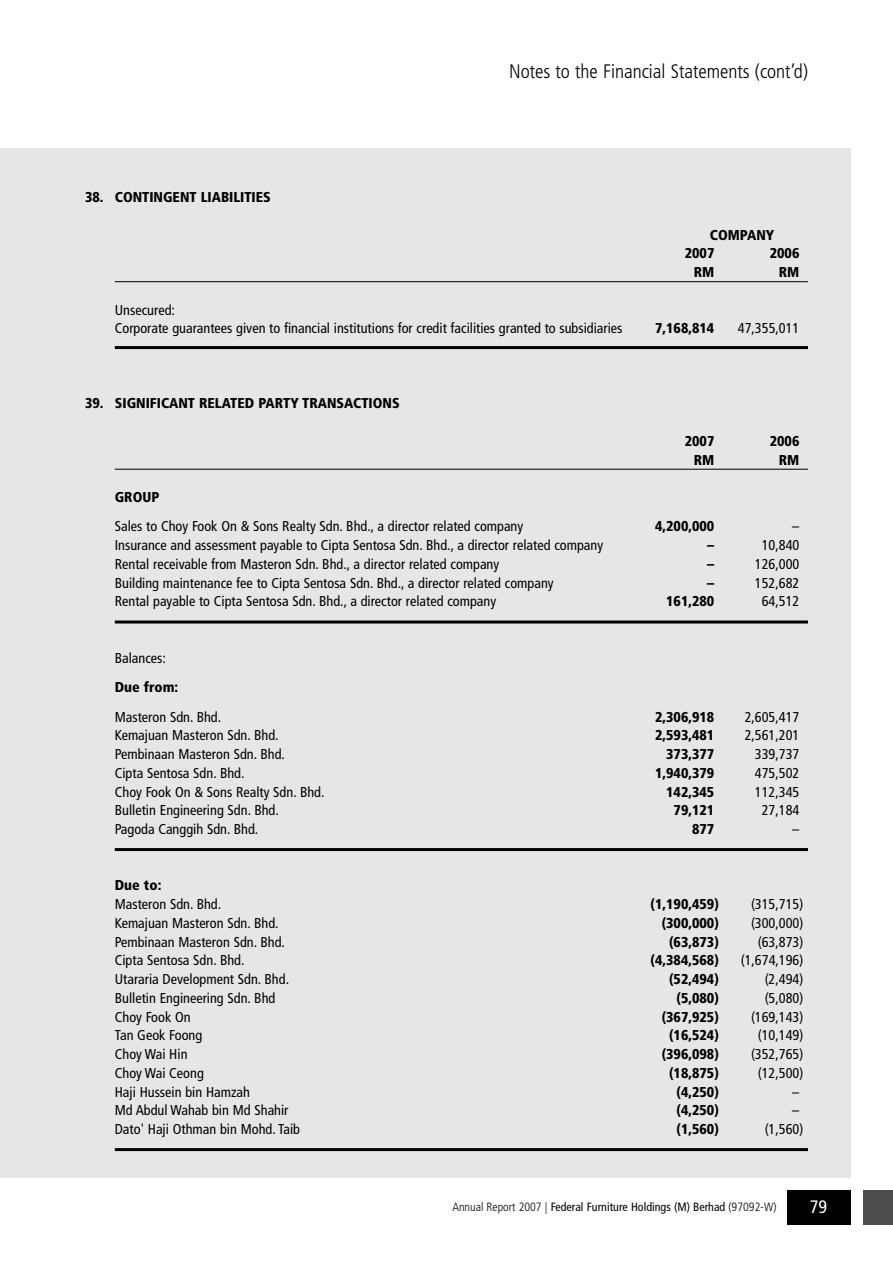
<style>
.page{position:relative;width:893px;height:1263px;background:#fff}
.page>*{position:absolute;margin:0;border:0;box-sizing:border-box;transform-origin:0 0}
.t1{font:300 condensed 19.5px "Frutiger";color:#000}
.t2{font:condensed 18px "Frutiger";color:#fff}
.t3{font:condensed 14.25px/18.8px "Frutiger";color:#000}
.t4{font:900 condensed 14.25px/18.8px "Frutiger";color:#000}
.t5{font:condensed 12px "Frutiger";color:#000}
.s1{font-weight:300}
</style>
<div class="page">
<div style="left:863px;top:1191px;width:30px;height:34px;background:#4d4d4d"></div>
<div style="left:787px;top:1191px;width:63px;height:34px;background:#000"></div>
<div style="left:0;top:149px;width:850px;height:1029px;background:#e6e6e6"></div>
<hr style="left:115px;top:281px;width:693px;height:1px;background:#000">
<hr style="left:115px;top:346px;width:693px;height:3px;background:#000">
<hr style="left:115px;top:469px;width:693px;height:1px;background:#000">
<hr style="left:115px;top:620px;width:693px;height:3px;background:#000">
<hr style="left:115px;top:848px;width:693px;height:3px;background:#000">
<hr style="left:115px;top:1148px;width:693px;height:3px;background:#000">
<p class="t4" style="left:85px;top:189px;width:187px">38. CONTINGENT LIABILITIES</p>
<h1 class="t1" style="left:509px;top:64px;width:300px">Notes to the Financial Statements (cont’d)</h1>
<p class="t4" style="left:685px;top:226px;width:91px;text-indent:25px">COMPANY<br>2007</p>
<p class="t4" style="left:770px;top:245px;width:31px">2006</p>
<p class="t4" style="left:694px;top:264px;width:22px">RM</p>
<p class="t4" style="left:779px;top:264px;width:22px">RM</p>
<p class="t3" style="left:115px;top:301px;width:509px">Unsecured:<br>Corporate guarantees given to financial institutions for credit facilities granted to subsidiaries</p>
<p class="t4" style="left:85px;top:395px;width:316px">39. SIGNIFICANT RELATED PARTY TRANSACTIONS</p>
<p class="t4" style="left:655px;top:320px;width:61px">7,168,814</p>
<p class="t3" style="left:738px;top:320px;width:63px">47,355,011</p>
<p class="t4" style="left:685px;top:433px;width:31px">2007</p>
<p class="t4" style="left:770px;top:433px;width:31px">2006</p>
<p class="t4" style="left:694px;top:451px;width:22px">RM</p>
<p class="t4" style="left:779px;top:451px;width:22px">RM</p>
<p class="t4" style="left:115px;top:489px;width:46px">GROUP</p>
<p class="t3" style="left:115px;top:518px;width:410px">Sales to Choy Fook On &amp; Sons Realty Sdn. Bhd., a director related company</p>
<p class="t4" style="left:655px;top:518px;width:61px">4,200,000</p>
<p class="t3" style="left:792px;top:518px;width:9px">–</p>
<p class="t3" style="left:115px;top:537px;width:490px">Insurance and assessment payable to Cipta Sentosa Sdn. Bhd., a director related company</p>
<p class="t4" style="left:707px;top:537px;width:9px">–</p>
<p class="t3" style="left:762px;top:537px;width:39px">10,840</p>
<p class="t3" style="left:115px;top:556px;width:386px">Rental receivable from Masteron Sdn. Bhd., a director related company</p>
<p class="t4" style="left:707px;top:556px;width:9px">–</p>
<p class="t3" style="left:755px;top:556px;width:46px">126,000</p>
<p class="t3" style="left:115px;top:574px;width:440px">Building maintenance fee to Cipta Sentosa Sdn. Bhd., a director related company</p>
<p class="t4" style="left:707px;top:574px;width:9px">–</p>
<p class="t3" style="left:755px;top:574px;width:46px">152,682</p>
<p class="t3" style="left:115px;top:593px;width:383px">Rental payable to Cipta Sentosa Sdn. Bhd., a director related company</p>
<p class="t4" style="left:666px;top:593px;width:50px">161,280</p>
<p class="t3" style="left:762px;top:593px;width:39px">64,512</p>
<p class="t3" style="left:115px;top:649px;width:53px">Balances:</p>
<p class="t4" style="left:115px;top:679px;width:65px">Due from:</p>
<p class="t3" style="left:115px;top:708px;width:108px">Masteron Sdn. Bhd.</p>
<p class="t4" style="left:655px;top:708px;width:61px">2,306,918</p>
<p class="t3" style="left:745px;top:708px;width:56px">2,605,417</p>
<p class="t3" style="left:115px;top:727px;width:165px">Kemajuan Masteron Sdn. Bhd.</p>
<p class="t4" style="left:655px;top:727px;width:61px">2,593,481</p>
<p class="t3" style="left:745px;top:727px;width:56px">2,561,201</p>
<p class="t3" style="left:115px;top:746px;width:172px">Pembinaan Masteron Sdn. Bhd.</p>
<p class="t4" style="left:666px;top:746px;width:50px">373,377</p>
<p class="t3" style="left:755px;top:746px;width:46px">339,737</p>
<p class="t3" style="left:115px;top:764px;width:131px">Cipta Sentosa Sdn. Bhd.</p>
<p class="t4" style="left:655px;top:764px;width:61px">1,940,379</p>
<p class="t3" style="left:755px;top:764px;width:46px">475,502</p>
<p class="t3" style="left:115px;top:783px;width:211px">Choy Fook On &amp; Sons Realty Sdn. Bhd.</p>
<p class="t4" style="left:666px;top:783px;width:50px">142,345</p>
<p class="t3" style="left:755px;top:783px;width:46px">112,345</p>
<p class="t3" style="left:115px;top:802px;width:166px">Bulletin Engineering Sdn. Bhd.</p>
<p class="t4" style="left:674px;top:802px;width:42px">79,121</p>
<p class="t3" style="left:762px;top:802px;width:39px">27,184</p>
<p class="t3" style="left:115px;top:821px;width:145px">Pagoda Canggih Sdn. Bhd.</p>
<p class="t4" style="left:692px;top:821px;width:24px">877</p>
<p class="t3" style="left:792px;top:821px;width:9px">–</p>
<p class="t4" style="left:115px;top:877px;width:48px">Due to:</p>
<p class="t3" style="left:115px;top:896px;width:108px">Masteron Sdn. Bhd.</p>
<p class="t4" style="left:651px;top:896px;width:70px">(1,190,459)</p>
<p class="t3" style="left:751px;top:896px;width:54px">(315,715)</p>
<p class="t3" style="left:115px;top:914px;width:165px">Kemajuan Masteron Sdn. Bhd.</p>
<p class="t4" style="left:662px;top:914px;width:59px">(300,000)</p>
<p class="t3" style="left:751px;top:914px;width:54px">(300,000)</p>
<p class="t3" style="left:115px;top:933px;width:172px">Pembinaan Masteron Sdn. Bhd.</p>
<p class="t4" style="left:669px;top:933px;width:51px">(63,873)</p>
<p class="t3" style="left:758px;top:933px;width:47px">(63,873)</p>
<p class="t3" style="left:115px;top:952px;width:131px">Cipta Sentosa Sdn. Bhd.</p>
<p class="t4" style="left:651px;top:952px;width:70px">(4,384,568)</p>
<p class="t3" style="left:741px;top:952px;width:64px">(1,674,196)</p>
<p class="t3" style="left:115px;top:971px;width:176px">Utararia Development Sdn. Bhd.</p>
<p class="t4" style="left:669px;top:971px;width:51px">(52,494)</p>
<p class="t3" style="left:765px;top:971px;width:40px">(2,494)</p>
<p class="t3" style="left:115px;top:989px;width:162px">Bulletin Engineering Sdn. Bhd</p>
<p class="t4" style="left:677px;top:989px;width:44px">(5,080)</p>
<p class="t3" style="left:765px;top:989px;width:40px">(5,080)</p>
<p class="t3" style="left:115px;top:1008px;width:77px">Choy Fook On</p>
<p class="t4" style="left:662px;top:1008px;width:59px">(367,925)</p>
<p class="t3" style="left:751px;top:1008px;width:54px">(169,143)</p>
<p class="t3" style="left:115px;top:1027px;width:89px">Tan Geok Foong</p>
<p class="t4" style="left:669px;top:1027px;width:51px">(16,524)</p>
<p class="t3" style="left:758px;top:1027px;width:47px">(10,149)</p>
<p class="t3" style="left:115px;top:1046px;width:74px">Choy Wai Hin</p>
<p class="t4" style="left:662px;top:1046px;width:59px">(396,098)</p>
<p class="t3" style="left:751px;top:1046px;width:54px">(352,765)</p>
<p class="t3" style="left:115px;top:1064px;width:91px">Choy Wai Ceong</p>
<p class="t4" style="left:669px;top:1064px;width:51px">(18,875)</p>
<p class="t3" style="left:758px;top:1064px;width:47px">(12,500)</p>
<p class="t3" style="left:115px;top:1083px;width:137px">Haji Hussein bin Hamzah</p>
<p class="t4" style="left:677px;top:1083px;width:44px">(4,250)</p>
<p class="t3" style="left:792px;top:1083px;width:9px">–</p>
<p class="t3" style="left:115px;top:1102px;width:175px">Md Abdul Wahab bin Md Shahir</p>
<p class="t4" style="left:677px;top:1102px;width:44px">(4,250)</p>
<p class="t3" style="left:792px;top:1102px;width:9px">–</p>
<p class="t3" style="left:115px;top:1121px;width:187px">Dato' Haji Othman bin Mohd. Taib</p>
<p class="t4" style="left:677px;top:1121px;width:44px">(1,560)</p>
<p class="t3" style="left:765px;top:1121px;width:40px">(1,560)</p>
<p class="t5" style="left:452px;top:1202px;width:326px"><span class="s1">Annual Report 2007 |</span> Federal Furniture Holdings (M) Berhad <span class="s1">(97092-W)</span></p>
<p class="t2" style="left:810px;top:1199px;width:19px">79</p>
</div>
